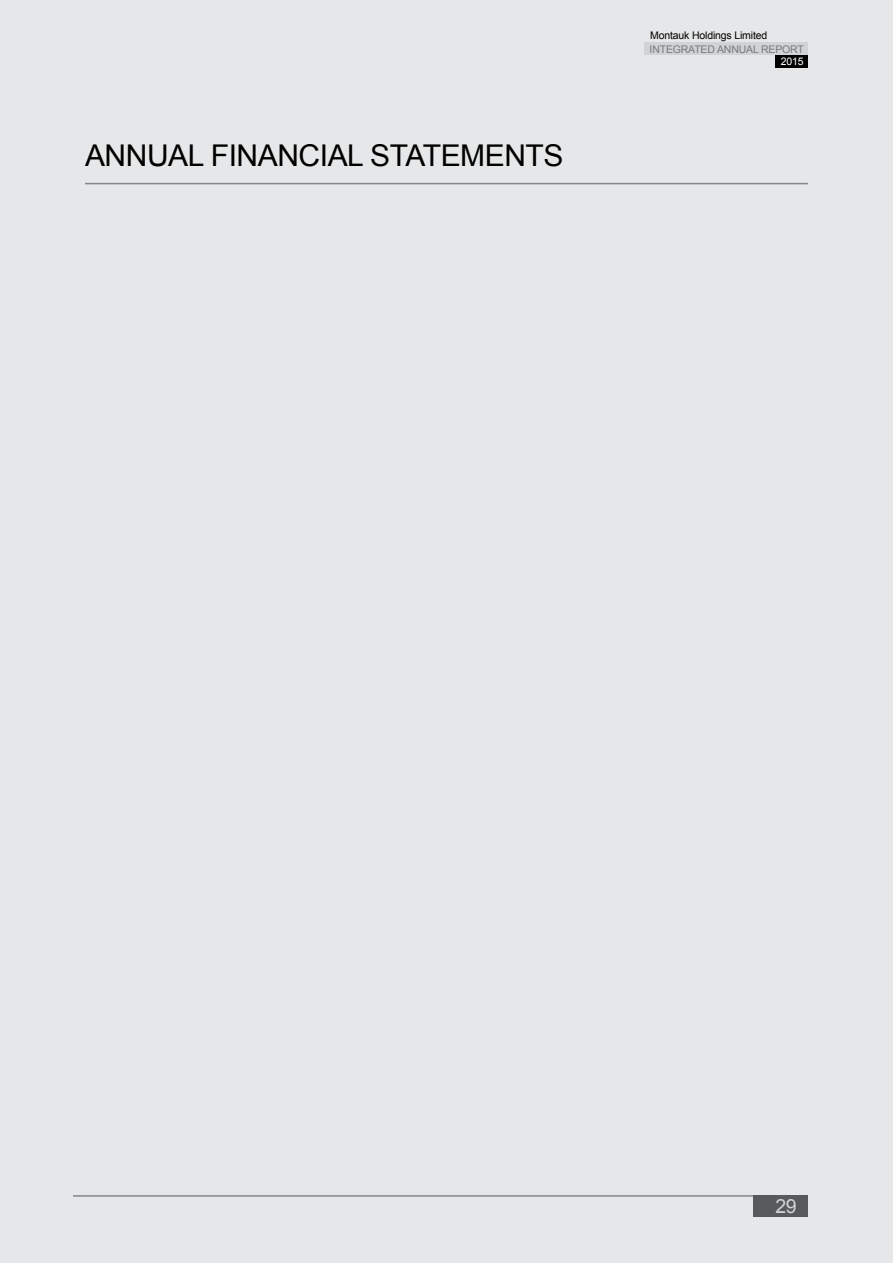
<style>
.page{position:relative;width:893px;height:1263px;background:#e6e7e8}
.page>*{position:absolute;margin:0;border:0;box-sizing:border-box;transform-origin:0 0}
.t1{font:30px "Arial";color:#000}
.t2{font:19.5px "Arial";color:#d1d3d4}
.t3{font:10.5px "Arial";letter-spacing:-.015em;color:#000}
.t4{font:10.5px "Arial";letter-spacing:-.015em;color:#77787b}
.t5{font:10.5px "Arial";color:#fff}
</style>
<div class="page">
<hr style="left:85px;top:183px;width:723px;height:1px;background:#939598">
<div style="left:776px;top:55px;width:32px;height:13px;background:#000"></div>
<div style="left:644px;top:43px;width:164px;height:12px;background:#d1d3d4"></div>
<hr style="left:73px;top:1195px;width:680px;height:2px;background:#939598">
<div style="left:753px;top:1195px;width:55px;height:21px;background:#58595b"></div>
<p class="t1" style="left:85px;top:136px;width:21px">ANN</p>
<p class="t1" style="left:147px;top:136px;width:100px">UAL FINANCIAL</p>
<p class="t1" style="left:370px;top:136px;width:21px">STATEMENTS</p>
<p class="t3" style="left:650px;top:28px;width:119px">MONTAUK HOLDINGS LIMITED</p>
<p class="t4" style="left:650px;top:42px;width:156px">INTEGRATED ANNUAL REPORT</p>
<p class="t5" style="left:781px;top:55px;width:24px">2015</p>
<p class="t2" style="left:775px;top:1193px;width:23px">29</p>
</div>
